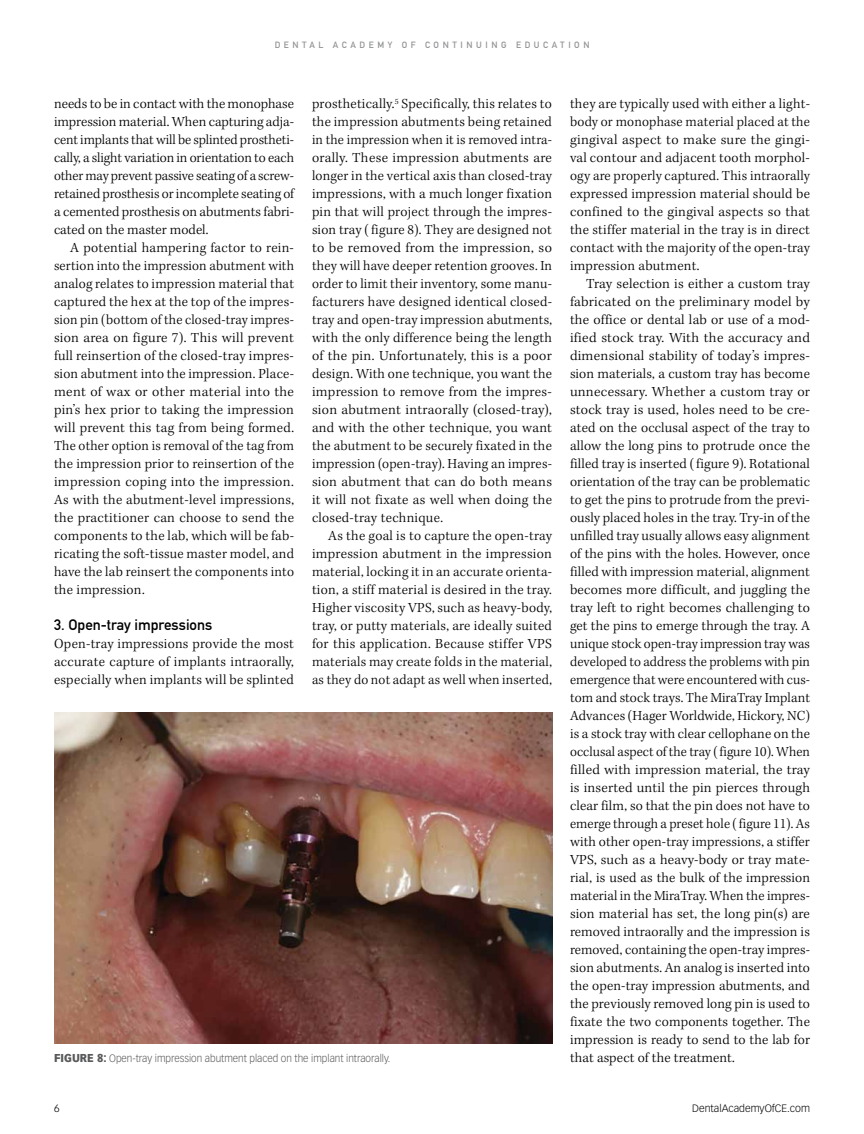
<style>
.page{position:relative;width:864px;height:1134px;background:#fff}
.page>*{position:absolute;margin:0;border:0;box-sizing:border-box;transform-origin:0 0}
.t1{font:15px "DIN Mittelschrift Std";color:#000}
.t2{font:300 14.25px/18px "Kepler Std";letter-spacing:.015em;color:#000;text-align:justify}
.t3{font:300 10.5px "Vectora LT Std";color:#58595b;scale:.95 1}
.t4{font:300 10.5px "Vectora LT Std";color:#000}
.t5{font:9px "DIN Mittelschrift Std";letter-spacing:.4em;color:#808285}
.s1{font-weight:900;font-size:11.25px}
</style>
<div class="page">
<img style="left:54px;top:712px;width:498px;height:332px">
<p class="t5" style="left:274px;top:40px;width:317px">DENTAL ACADEMY OF CONTINUING EDUCATION</p>
<p class="t2" style="left:54px;top:96px;width:242px">needs to be in contact with the monophase impression material. When capturing adja&shy;cent implants that will be splinted prostheti&shy;cally, a slight variation in orientation to each other may prevent passive seating of a screw&shy;retained prosthesis or incomplete seating of a cemented prosthesis on abutments fabri&shy;cated on the master model.</p>
<p class="t2" style="left:54px;top:240px;width:242px;text-indent:16px">A potential hampering factor to rein&shy;sertion into the impression abutment with analog relates to impression material that captured the hex at the top of the impres&shy;sion pin (bottom of the closed-tray impres&shy;sion area on figure 7). This will prevent full reinsertion of the closed-tray impres&shy;sion abutment into the impression. Place&shy;ment of wax or other material into the pin’s hex prior to taking the impression will prevent this tag from being formed.<br>The other option is removal of the tag from the impression prior to reinsertion of the impression coping into the impression.<br>As with the abutment-level impressions, the practitioner can choose to send the components to the lab, which will be fab&shy;ricating the soft-tissue master model, and have the lab reinsert the components into the impression.</p>
<p class="t1" style="left:54px;top:616px;width:160px">3. Open-tray impressions</p>
<p class="t2" style="left:54px;top:636px;width:241px">Open-tray impressions provide the most accurate capture of implants intraorally, especially when implants will be splinted</p>
<p class="t2" style="left:312px;top:96px;width:242px">prosthetically.<sup>5</sup> Specifically, this relates to the impression abutments being retained in the impression when it is removed intra&shy;orally. These impression abutments are longer in the vertical axis than closed-tray impressions, with a much longer fixation pin that will project through the impres&shy;sion tray ( figure 8). They are designed not to be removed from the impression, so they will have deeper retention grooves. In order to limit their inventory, some manu&shy;facturers have designed identical closed&shy;tray and open-tray impression abutments, with the only difference being the length of the pin. Unfortunately, this is a poor design. With one technique, you want the impression to remove from the impres&shy;sion abutment intraorally (closed-tray), and with the other technique, you want the abutment to be securely fixated in the impression (open-tray). Having an impres&shy;sion abutment that can do both means it will not fixate as well when doing the closed-tray technique.</p>
<p class="t2" style="left:312px;top:528px;width:242px;text-indent:16px">As the goal is to capture the open-tray impression abutment in the impression material, locking it in an accurate orienta&shy;tion, a stiff material is desired in the tray.<br>Higher viscosity VPS, such as heavy-body, tray, or putty materials, are ideally suited for this application. Because stiffer VPS materials may create folds in the material, as they do not adapt as well when inserted,</p>
<p class="t2" style="left:570px;top:96px;width:242px">they are typically used with either a light&shy;body or monophase material placed at the gingival aspect to make sure the gingi&shy;val contour and adjacent tooth morphol&shy;ogy are properly captured. This intraorally expressed impression material should be confined to the gingival aspects so that the stiffer material in the tray is in direct contact with the majority of the open-tray impression abutment.</p>
<p class="t2" style="left:570px;top:276px;width:242px;text-indent:16px">Tray selection is either a custom tray fabricated on the preliminary model by the office or dental lab or use of a mod&shy;ified stock tray. With the accuracy and dimensional stability of today’s impres&shy;sion materials, a custom tray has become unnecessary. Whether a custom tray or stock tray is used, holes need to be cre&shy;ated on the occlusal aspect of the tray to allow the long pins to protrude once the filled tray is inserted ( figure 9). Rotational orientation of the tray can be problematic to get the pins to protrude from the previ&shy;ously placed holes in the tray. Try-in of the unfilled tray usually allows easy alignment of the pins with the holes. However, once filled with impression material, alignment becomes more difficult, and juggling the tray left to right becomes challenging to get the pins to emerge through the tray. A unique stock open-tray impression tray was developed to address the problems with pin emergence that were encountered with cus&shy;tom and stock trays. The MiraTray Implant Advances (Hager Worldwide, Hickory, NC) is a stock tray with clear cellophane on the occlusal aspect of the tray ( figure 10). When filled with impression material, the tray is inserted until the pin pierces through clear film, so that the pin does not have to emerge through a preset hole ( figure 11). As with other open-tray impressions, a stiffer VPS, such as a heavy-body or tray mate&shy;rial, is used as the bulk of the impression material in the MiraTray. When the impres&shy;sion material has set, the long pin(s) are removed intraorally and the impression is removed, containing the open-tray impres&shy;sion abutments. An analog is inserted into the open-tray impression abutments, and the previously removed long pin is used to fixate the two components together. The impression is ready to send to the lab for</p>
<p class="t3" style="left:54px;top:1053px;width:356px"><span class="s1">FIGURE 8:</span> Open-tray impression abutment placed on the implant intraorally.</p>
<p class="t2" style="left:570px;top:1050px;width:166px">that aspect of the treatment.</p>
<p class="t4" style="left:54px;top:1102px;width:7px">6</p>
<p class="t4" style="left:692px;top:1102px;width:119px">DentalAcademyOfCE.com</p>
</div>
